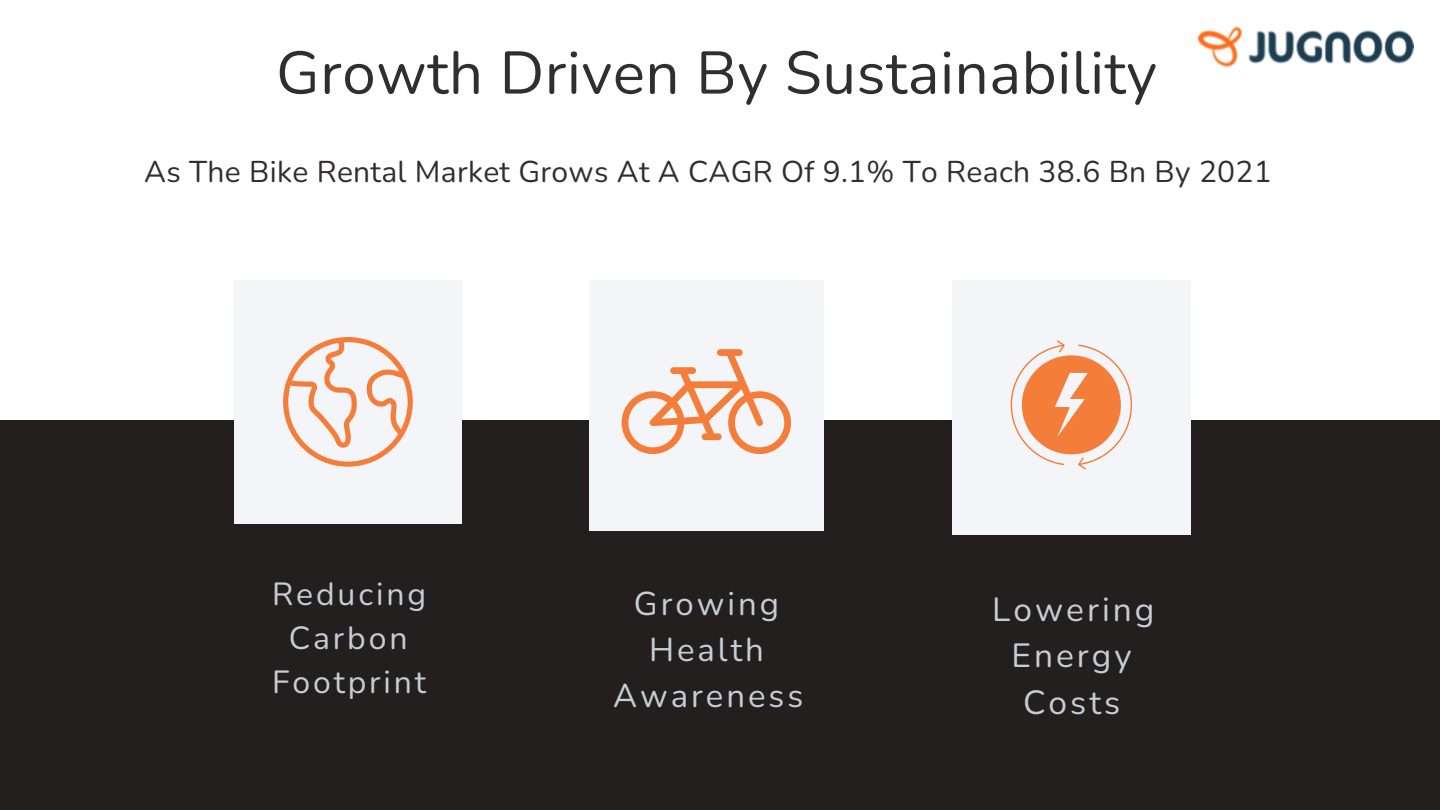
<style>
.page{position:relative;width:1440px;height:810px;background:#fff}
.page>*{position:absolute;margin:0;border:0;box-sizing:border-box;transform-origin:0 0}
.t1{font:60px "Nunito";letter-spacing:.01em;color:#322e2f}
.t2{font:33.5px/46.5px "Nunito";letter-spacing:.09em;color:#c7cdd6;text-align:center}
.t3{font:32.9px/45.8px "Nunito";letter-spacing:.09em;color:#c7cdd6;text-align:center}
.t4{font:32px/44.2px "Nunito";letter-spacing:.09em;color:#c7cdd6;text-align:center}
.t5{font:30px "Nunito";letter-spacing:.01em;color:#322e2f}
</style>
<div class="page">
<div style="left:0;top:420px;width:1440px;height:390px;background:#231f1f"></div>
<div style="left:589px;top:281px;width:235px;height:250px;background:#f3f5f9"></div>
<div style="left:952px;top:281px;width:239px;height:254px;background:#f3f5f9"></div>
<div style="left:234px;top:281px;width:228px;height:243px;background:#f3f5f9"></div>
<svg style="left:283px;top:337px;width:130px;height:130px"></svg>
<svg style="left:622px;top:349px;width:169px;height:105px"></svg>
<svg style="left:1011px;top:340px;width:121px;height:129px"></svg>
<img style="left:1197px;top:26px;width:216px;height:41px">
<p class="t1" style="left:276px;top:33px;width:883px">Growth Driven By Sustainability</p>
<h2 class="t5" style="left:144px;top:152px;width:1129px">As The Bike Rental Market Grows At A CAGR Of 9.1% To Reach 38.6 Bn By 2021</h2>
<h2 class="t4" style="left:272px;top:572px;width:156px">Reducing<br>Carbon<br>Footprint</h2>
<p class="t3" style="left:613px;top:581px;width:192px">Growing<br>Health<br>Awareness</p>
<p class="t2" style="left:992px;top:587px;width:164px">Lowering<br>Energy<br>Costs</p>
</div>
